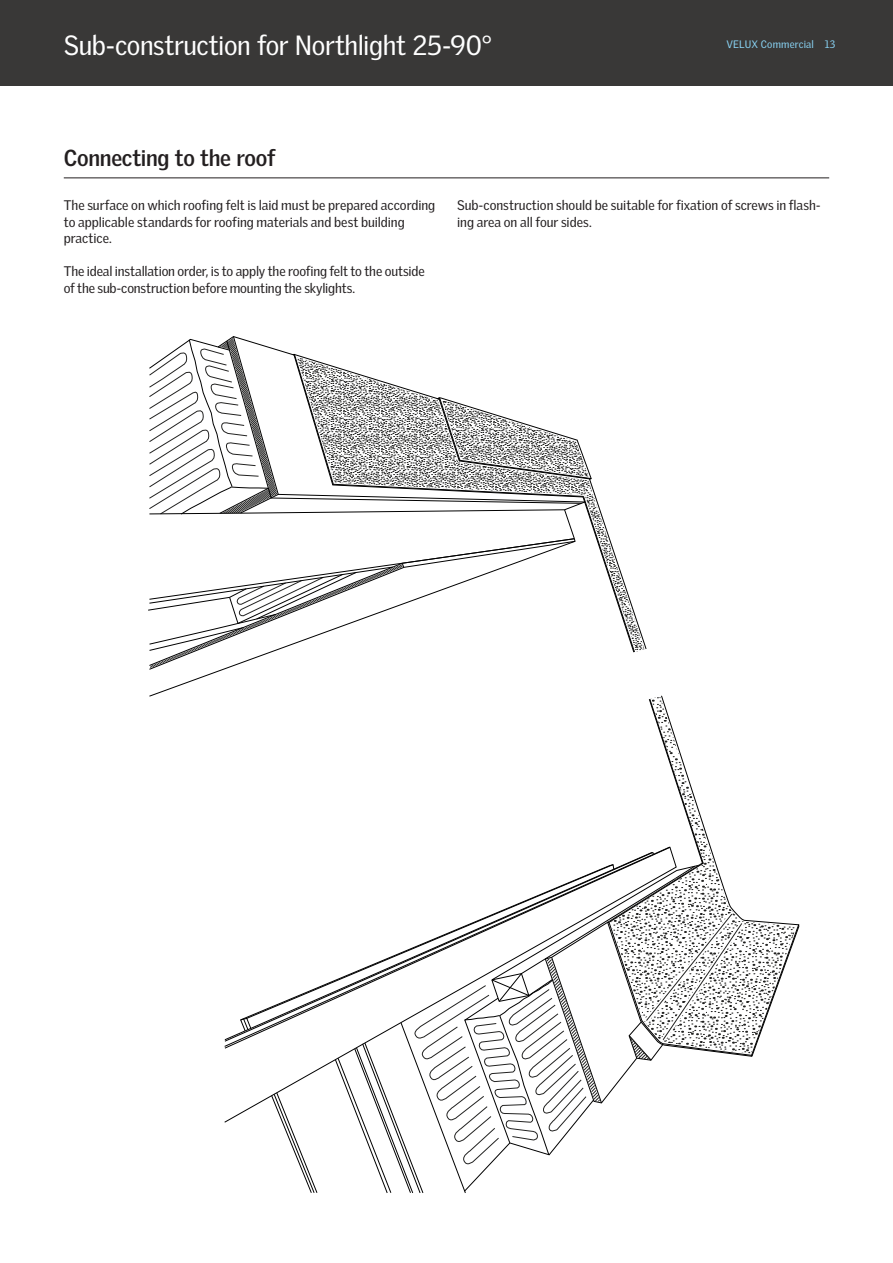
<style>
.page{position:relative;width:893px;height:1263px;background:#fff}
.page>*{position:absolute;margin:0;border:0;box-sizing:border-box;transform-origin:0 0}
.VDS_Produkt_headline{font:27px "Velux Gothic";letter-spacing:-.015em;color:#fff}
.VDS_Produkt_headline-2{font:700 22.5px "Velux Gothic";letter-spacing:-.01em;color:#231f20}
.VDS_body{font:13.5px/16.5px "Velux Gothic";letter-spacing:-.005em;color:#231f20}
.t1{font:10.5px "Velux Gothic";letter-spacing:.02em;color:#89d3f4}
</style>
<div class="page">
<div style="left:0;top:0;width:893px;height:85px;background:#393837"></div>
<hr style="left:64px;top:178px;width:765px;height:1px;background:#231f20">
<svg style="left:148px;top:336px;width:651px;height:857px"></svg>
<p class="VDS_Produkt_headline" style="left:64px;top:29px;width:430px">Sub-construction for Northlight 25-90°</p>
<p class="t1" style="left:726px;top:38px;width:89px">VELUX Commercial</p>
<p class="t1" style="left:825px;top:38px;width:12px">13</p>
<p class="VDS_Produkt_headline-2" style="left:64px;top:144px;width:213px">Connecting to the roof</p>
<p class="VDS_body" style="left:64px;top:197px;width:373px">The surface on which roofing felt is laid must be prepared according to applicable standards for roofing materials and best building practice.</p>
<p class="VDS_body" style="left:64px;top:263px;width:362px">The ideal installation order, is to apply the roofing felt to the outside of the sub-construction before mounting the skylights.</p>
<p class="VDS_body" style="left:457px;top:197px;width:365px">Sub-construction should be suitable for fixation of screws in flash&shy;ing area on all four sides.</p>
</div>
